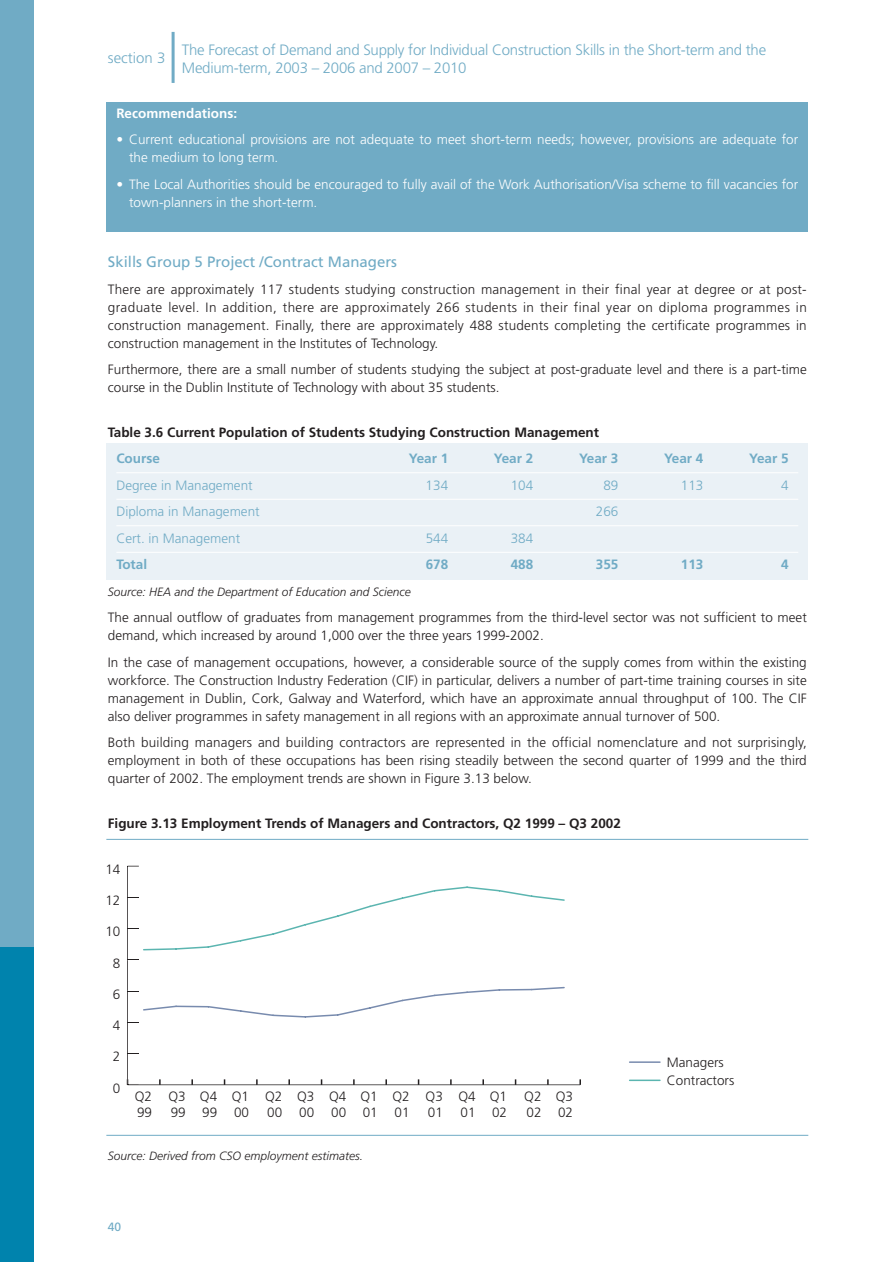
<style>
.page{position:relative;width:893px;height:1262px;background:#fff}
.page>*{position:absolute;margin:0;border:0;box-sizing:border-box;transform-origin:0 0}
.t1{font:300 15px/18px "Frutiger";letter-spacing:-.015em;color:#70abc5}
.t2{font:15px "Frutiger";color:#70abc5}
.t3{font:300 13.5px/16.5px "Frutiger";color:#231f20}
.t4{font:300 13.5px/18px "Frutiger";color:#fff}
.t5{font:700 13.5px "Frutiger";color:#231f20}
.t6{font:300 13.5px "Frutiger";color:#70abc5}
.t7{font:700 13.5px "Frutiger";color:#70abc5}
.t8{font:700 13.5px "Frutiger";color:#fff}
.t9{font:italic 300 12px "Frutiger";color:#231f20}
.t10{font:12px "Frutiger";color:#70abc5}
</style>
<div class="page">
<div style="left:106px;top:102px;width:702px;height:129px;background:#70abc5"></div>
<div style="left:106px;top:444px;width:702px;height:136px;background:#eaf1f6"></div>
<div style="left:1px;top:0;width:33px;height:1262px;background:#70abc5"></div>
<div style="left:1px;top:947px;width:33px;height:315px;background:#0083ad"></div>
<hr style="left:171px;top:32px;width:3px;height:51px;background:#70abc5">
<hr style="left:116px;top:472px;width:682px;height:1px;background:#fff">
<hr style="left:116px;top:499px;width:682px;height:1px;background:#fff">
<hr style="left:116px;top:525px;width:682px;height:1px;background:#fff">
<hr style="left:116px;top:552px;width:682px;height:1px;background:#fff">
<hr style="left:106px;top:839px;width:702px;height:1px;background:#70abc5">
<svg style="left:127px;top:865px;width:534px;height:220px"></svg>
<hr style="left:629px;top:1079px;width:31px;height:2px;background:#5bb5b0">
<hr style="left:106px;top:1134px;width:702px;height:1px;background:#70abc5">
<p class="t1" style="left:108px;top:50px;width:59px">section 3</p>
<p class="t1" style="left:182px;top:42px;width:585px">The Forecast of Demand and Supply for Individual Construction Skills in the Short-term and the<br>Medium-term, 2003 – 2006 and 2007 – 2010</p>
<p class="t8" style="left:116px;top:108px;width:122px">Recommendations:</p>
<p class="t4" style="left:129px;top:132px;width:670px;text-indent:-13px">• Current educational provisions are not adequate to meet short-term needs; however, provisions are adequate for the medium to long term.</p>
<p class="t4" style="left:129px;top:176px;width:670px;text-indent:-13px">• The Local Authorities should be encouraged to fully avail of the Work Authorisation/Visa scheme to fill vacancies for town-planners in the short-term.</p>
<p class="t2" style="left:108px;top:256px;width:291px">Skills Group 5 Project /Contract Managers</p>
<p class="t3" style="left:108px;top:281px;width:700px;line-height:18px;text-align:justify">There are approximately 117 students studying construction management in their final year at degree or at post&shy;graduate level. In addition, there are approximately 266 students in their final year on diploma programmes in construction management. Finally, there are approximately 488 students completing the certificate programmes in construction management in the Institutes of Technology.</p>
<p class="t3" style="left:108px;top:361px;width:700px;line-height:18px">Furthermore, there are a small number of students studying the subject at post-graduate level and there is a part-time course in the Dublin Institute of Technology with about 35 students.</p>
<p class="t5" style="left:108px;top:426px;width:493px">Table 3.6 Current Population of Students Studying Construction Management</p>
<p class="t7" style="left:116px;top:453px;width:45px">Course</p>
<p class="t7" style="left:409px;top:453px;width:41px">Year 1</p>
<p class="t7" style="left:494px;top:453px;width:41px">Year 2</p>
<p class="t7" style="left:579px;top:453px;width:41px">Year 3</p>
<p class="t7" style="left:664px;top:453px;width:41px">Year 4</p>
<p class="t7" style="left:749px;top:453px;width:41px">Year 5</p>
<p class="t6" style="left:116px;top:479px;width:138px">Degree in Management</p>
<p class="t6" style="left:425px;top:479px;width:24px">134</p>
<p class="t6" style="left:510px;top:479px;width:24px">104</p>
<p class="t6" style="left:603px;top:479px;width:17px">89</p>
<p class="t6" style="left:681px;top:479px;width:24px">113</p>
<p class="t6" style="left:781px;top:479px;width:9px">4</p>
<p class="t6" style="left:116px;top:506px;width:145px">Diploma in Management</p>
<p class="t6" style="left:596px;top:506px;width:24px">266</p>
<p class="t6" style="left:116px;top:532px;width:125px">Cert. in Management</p>
<p class="t6" style="left:425px;top:532px;width:24px">544</p>
<p class="t6" style="left:510px;top:532px;width:24px">384</p>
<p class="t7" style="left:116px;top:559px;width:32px">Total</p>
<p class="t7" style="left:425px;top:559px;width:24px">678</p>
<p class="t7" style="left:510px;top:559px;width:24px">488</p>
<p class="t7" style="left:596px;top:559px;width:24px">355</p>
<p class="t7" style="left:681px;top:559px;width:24px">113</p>
<p class="t7" style="left:781px;top:559px;width:9px">4</p>
<p class="t9" style="left:108px;top:586px;width:304px">Source: HEA and the Department of Education and Science</p>
<p class="t3" style="left:108px;top:609px;width:700px;line-height:18px">The annual outflow of graduates from management programmes from the third-level sector was not sufficient to meet demand, which increased by around 1,000 over the three years 1999-2002.</p>
<p class="t3" style="left:108px;top:654px;width:700px;line-height:18px;text-align:justify">In the case of management occupations, however, a considerable source of the supply comes from within the existing workforce. The Construction Industry Federation (CIF) in particular, delivers a number of part-time training courses in site management in Dublin, Cork, Galway and Waterford, which have an approximate annual throughput of 100. The CIF also deliver programmes in safety management in all regions with an approximate annual turnover of 500.</p>
<p class="t3" style="left:108px;top:734px;width:700px;line-height:18px;text-align:justify">Both building managers and building contractors are represented in the official nomenclature and not surprisingly, employment in both of these occupations has been rising steadily between the second quarter of 1999 and the third quarter of 2002. The employment trends are shown in Figure 3.13 below.</p>
<p class="t5" style="left:108px;top:817px;width:514px">Figure 3.13 Employment Trends of Managers and Contractors, Q2 1999 – Q3 2002</p>
<p class="t3" style="left:105px;top:862px;width:17px">14</p>
<p class="t3" style="left:105px;top:893px;width:17px">12</p>
<p class="t3" style="left:105px;top:924px;width:17px">10</p>
<p class="t3" style="left:113px;top:955px;width:9px">8</p>
<p class="t3" style="left:113px;top:987px;width:9px">6</p>
<p class="t3" style="left:113px;top:1018px;width:9px">4</p>
<p class="t3" style="left:113px;top:1049px;width:9px">2</p>
<p class="t3" style="left:113px;top:1080px;width:9px">0</p>
<p class="t3" style="left:135px;top:1089px;width:19px">Q2<br>99</p>
<p class="t3" style="left:168px;top:1089px;width:19px">Q3<br>99</p>
<p class="t3" style="left:200px;top:1089px;width:19px">Q4<br>99</p>
<p class="t3" style="left:265px;top:1089px;width:19px">Q2<br>00</p>
<p class="t3" style="left:232px;top:1089px;width:19px">Q1<br>00</p>
<p class="t3" style="left:297px;top:1089px;width:19px">Q3<br>00</p>
<p class="t3" style="left:329px;top:1089px;width:19px">Q4<br>00</p>
<p class="t3" style="left:360px;top:1089px;width:19px">Q1<br>01</p>
<p class="t3" style="left:425px;top:1089px;width:19px">Q3<br>01</p>
<p class="t3" style="left:392px;top:1089px;width:19px">Q2<br>01</p>
<p class="t3" style="left:458px;top:1089px;width:19px">Q4<br>01</p>
<p class="t3" style="left:490px;top:1089px;width:19px">Q1<br>02</p>
<p class="t3" style="left:555px;top:1089px;width:19px">Q3<br>02</p>
<p class="t3" style="left:524px;top:1089px;width:19px">Q2<br>02</p>
<p class="t9" style="left:108px;top:1151px;width:257px">Source: Derived from CSO employment estimates.</p>
<p class="t10" style="left:108px;top:1222px;width:15px">40</p>
<p class="t3" style="left:666px;top:1054px;width:69px;line-height:18.1px">Managers<br>Contractors</p>
</div>
